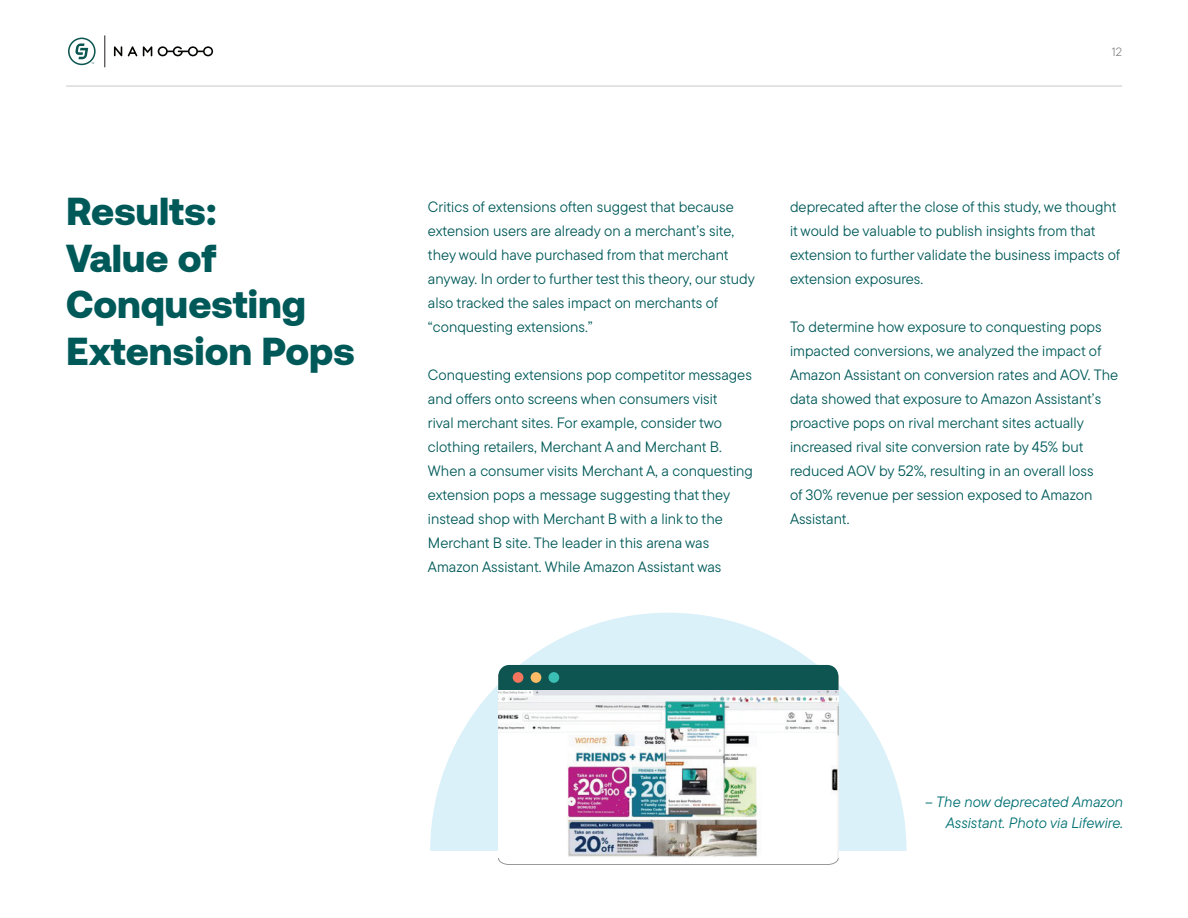
<style>
.page{position:relative;width:1188px;height:918px;background:#fff}
.page>*{position:absolute;margin:0;border:0;box-sizing:border-box;transform-origin:0 0}
.t1{font:900 39px/46.8px "Aeonik";color:#005959}
.t2{font:15px/24px "TT Commons Pro";color:#005959}
.t3{font:italic 15px/21px "TT Commons Pro";color:#007072;text-align:right}
.t4{font:300 12px "TT Commons Pro";color:#6c6d70}
</style>
<div class="page">
<svg style="left:68px;top:38px;width:28px;height:27px"></svg>
<hr style="left:104px;top:35px;width:1px;height:32px;background:#211d1e">
<svg style="left:158px;top:46px;width:55px;height:10px"></svg>
<svg style="left:128px;top:46px;width:9px;height:10px"></svg>
<svg style="left:143px;top:46px;width:9px;height:10px"></svg>
<svg style="left:114px;top:46px;width:8px;height:10px"></svg>
<hr style="left:66px;top:86px;width:1056px;height:1px;background:#231f20">
<svg style="left:430px;top:613px;width:477px;height:238px;fill:#daf1f9"></svg>
<svg style="left:498px;top:690px;width:340px;height:175px"></svg>
<div style="left:498px;top:665px;width:340px;height:25px;background:#0e5551"></div>
<div style="left:513px;top:672px;width:10px;height:11px;background:#f3755d;border-radius:50%"></div>
<div style="left:531px;top:672px;width:10px;height:11px;background:#fcbc66;border-radius:50%"></div>
<div style="left:548px;top:672px;width:11px;height:11px;background:#3bbfb5;border-radius:50%"></div>
<img style="left:499px;top:690px;width:339px;height:167px">
<p class="t1" style="left:66px;top:187px;width:152px">Results:</p>
<p class="t1" style="left:66px;top:234px;width:291px">Value of<br>Conquesting<br>Extension Pops</p>
<p class="t4" style="left:1112px;top:43px;width:12px">12</p>
<p class="t2" style="left:428px;top:194px;width:328px">Critics of extensions often suggest that because extension users are already on a merchant’s site, they would have purchased from that merchant anyway. In order to further test this theory, our study also tracked the sales impact on merchants of “conquesting extensions.”</p>
<p class="t2" style="left:428px;top:362px;width:326px">Conquesting extensions pop competitor messages and offers onto screens when consumers visit<br>rival merchant sites. For example, consider two clothing retailers, Merchant A and Merchant B.<br>When a consumer visits Merchant A, a conquesting extension pops a message suggesting that they instead shop with Merchant B with a link to the Merchant B site. The leader in this arena was Amazon Assistant. While Amazon Assistant was</p>
<p class="t2" style="left:790px;top:194px;width:332px">deprecated after the close of this study, we thought it would be valuable to publish insights from that extension to further validate the business impacts of extension exposures.</p>
<p class="t2" style="left:790px;top:314px;width:330px">To determine how exposure to conquesting pops impacted conversions, we analyzed the impact of Amazon Assistant on conversion rates and AOV. The data showed that exposure to Amazon Assistant’s proactive pops on rival merchant sites actually increased rival site conversion rate by 45% but reduced AOV by 52%, resulting in an overall loss<br>of 30% revenue per session exposed to Amazon Assistant.</p>
<p class="t3" style="left:925px;top:792px;width:199px">– The now deprecated Amazon<br>Assistant. Photo via Lifewire.</p>
</div>
